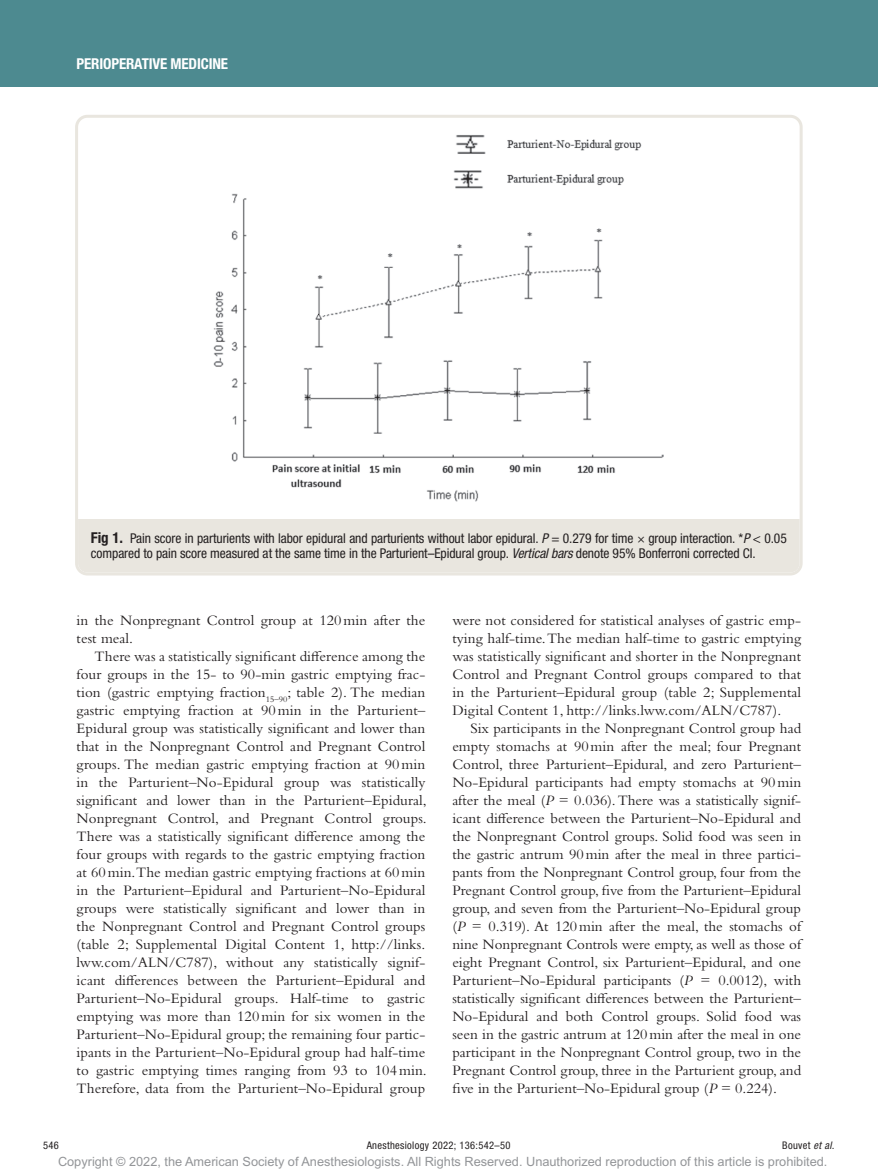
<style>
.page{position:relative;width:878px;height:1175px;background:#fff}
.page>*{position:absolute;margin:0;border:0;box-sizing:border-box;transform-origin:0 0}
.t1{font:15px/18px "Bembo Std";letter-spacing:.005em;color:#231f20;text-align:justify}
.t2{font:700 condensed 15px "Helvetica Neue LT Std";letter-spacing:-.01em;color:#fff}
.t3{font:condensed 13.5px/15.8px "Helvetica Neue LT Std";letter-spacing:-.005em;color:#231f20}
.t4{font:12.75px "Arial MT Std";color:#939598}
.t5{font:condensed 10.5px "Helvetica Neue LT Std";letter-spacing:.03em;color:#231f20}
.s1{font-weight:700;font-size:15px}
.s2{font-style:italic}
</style>
<div class="page">
<div style="left:0;top:0;width:878px;height:86px;background:#4d8a90"></div>
<img style="left:214px;top:135px;width:450px;height:367px">
<div style="left:78px;top:519px;width:721px;height:53px;background:#e9e6df"></div>
<div style="left:75px;top:115px;width:727px;height:460px;border:3px solid #e9e6df;border-radius:11px"></div>
<p class="t2" style="left:77px;top:54px;width:153px">PERIOPERATIVE MEDICINE</p>
<p class="t3" style="left:91px;top:530px;width:697px"><span class="s1">Fig 1.</span> Pain score in parturients with labor epidural and parturients without labor epidural. <span class="s2">P</span> = 0.279 for time × group interaction. *<span class="s2">P</span> &lt; 0.05 compared to pain score measured at the same time in the Parturient–Epidural group. <span class="s2">Vertical bars</span> denote 95% Bonferroni corrected CI.</p>
<p class="t1" style="left:77px;top:610px;width:350px">in the Nonpregnant Control group at 120min after the test meal.</p>
<p class="t1" style="left:77px;top:646px;width:352px;text-indent:18px">There was a statistically significant difference among the four groups in the 15- to 90-min gastric emptying frac&shy;tion (gastric emptying fraction<sub>15–90</sub>; table 2). The median gastric emptying fraction at 90min in the Parturient– Epidural group was statistically significant and lower than that in the Nonpregnant Control and Pregnant Control groups. The median gastric emptying fraction at 90min in the Parturient–No-Epidural group was statistically significant and lower than in the Parturient–Epidural, Nonpregnant Control, and Pregnant Control groups.<br>There was a statistically significant difference among the four groups with regards to the gastric emptying fraction at 60min.The median gastric emptying fractions at 60min in the Parturient–Epidural and Parturient–No-Epidural groups were statistically significant and lower than in the Nonpregnant Control and Pregnant Control groups (table 2; Supplemental Digital Content 1, http://links. lww.com/ALN/C787), without any statistically signif&shy;icant differences between the Parturient–Epidural and Parturient–No-Epidural groups. Half-time to gastric emptying was more than 120min for six women in the Parturient–No-Epidural group; the remaining four partic&shy;ipants in the Parturient–No-Epidural group had half-time to gastric emptying times ranging from 93 to 104min.<br>Therefore, data from the Parturient–No-Epidural group</p>
<p class="t1" style="left:452px;top:610px;width:350px">were not considered for statistical analyses of gastric emp&shy;tying half-time. The median half-time to gastric emptying was statistically significant and shorter in the Nonpregnant Control and Pregnant Control groups compared to that in the Parturient–Epidural group (table 2; Supplemental Digital Content 1, http://links.lww.com/ALN/C787).</p>
<p class="t1" style="left:452px;top:718px;width:350px;text-indent:18px">Six participants in the Nonpregnant Control group had empty stomachs at 90min after the meal; four Pregnant Control, three Parturient–Epidural, and zero Parturient– No-Epidural participants had empty stomachs at 90min after the meal (<span class="s2">P</span> = 0.036). There was a statistically signif&shy;icant difference between the Parturient–No-Epidural and the Nonpregnant Control groups. Solid food was seen in the gastric antrum 90min after the meal in three partici&shy;pants from the Nonpregnant Control group, four from the Pregnant Control group, five from the Parturient–Epidural group, and seven from the Parturient–No-Epidural group (<span class="s2">P</span> = 0.319). At 120min after the meal, the stomachs of nine Nonpregnant Controls were empty, as well as those of eight Pregnant Control, six Parturient–Epidural, and one Parturient–No-Epidural participants (<span class="s2">P</span> = 0.0012), with statistically significant differences between the Parturient– No-Epidural and both Control groups. Solid food was seen in the gastric antrum at 120min after the meal in one participant in the Nonpregnant Control group, two in the Pregnant Control group, three in the Parturient group, and five in the Parturient–No-Epidural group (<span class="s2">P</span> = 0.224).</p>
<p class="t5" style="left:43px;top:1139px;width:17px">546</p>
<p class="t5" style="left:367px;top:1139px;width:145px">Anesthesiology 2022; 136:542–50</p>
<p class="t5" style="left:782px;top:1139px;width:54px">Bouvet <span class="s2">et al.</span></p>
<p class="t4" style="left:58px;top:1154px;width:771px">Copyright © 2022, the American Society of Anesthesiologists. All Rights Reserved. Unauthorized reproduction of this article is prohibited.</p>
</div>
